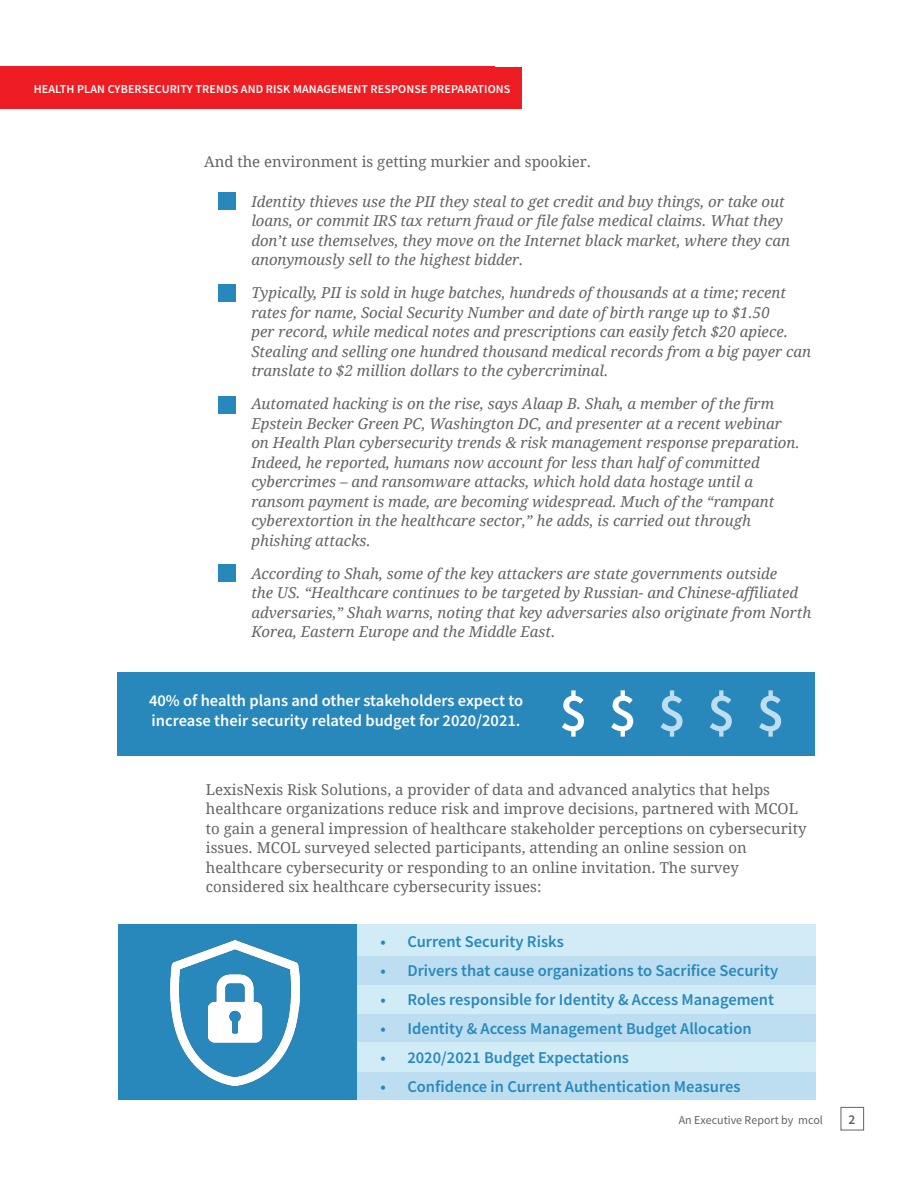
<style>
.page{position:relative;width:918px;height:1188px;background:#fff}
.page>*{position:absolute;margin:0;border:0;box-sizing:border-box;transform-origin:0 0}
.Content_-_Subhead{font:600 54px "Source Sans Pro";color:#bddef1}
.t1{font:600 16.5px "Source Sans Pro";color:#2988bb}
.Content_-_Subhead-2{font:600 16.5px/19.8px "Source Sans Pro";color:#fff}
.t2{font:italic 15px/19.5px "Droid Serif";color:#636366}
.Content_-_Subhead-3{font:15px/19.5px "Droid Serif";color:#636366}
.DESCRIPTOR_FLAG_-_LE{font:600 15px "Source Sans Pro";letter-spacing:.01em;color:#fff}
.t3{font:600 13.5px "Source Sans Pro";color:#636366}
.DESCRIPTOR_FLAG_-_LE-2{font:600 12px "Source Sans Pro";letter-spacing:.01em;color:#fff}
.Footer_Title_-_Right{font:12px "Source Sans Pro";color:#636366}
.s1{color:#fff}
</style>
<div class="page">
<div style="left:841px;top:1107px;width:23px;height:23px;border:1px solid #636366"></div>
<div style="left:118px;top:672px;width:697px;height:84px;background:#2988bb"></div>
<div style="left:219px;top:192px;width:17px;height:17px;background:#2988bb"></div>
<div style="left:219px;top:284px;width:17px;height:18px;background:#2988bb"></div>
<div style="left:219px;top:396px;width:17px;height:17px;background:#2988bb"></div>
<div style="left:118px;top:1072px;width:697px;height:27px;background:#bddef1"></div>
<div style="left:118px;top:1042px;width:697px;height:30px;background:#d1ebf7"></div>
<div style="left:118px;top:924px;width:697px;height:32px;background:#d1ebf7"></div>
<div style="left:118px;top:956px;width:697px;height:30px;background:#bddef1"></div>
<div style="left:118px;top:985px;width:697px;height:30px;background:#d1ebf7"></div>
<div style="left:118px;top:1014px;width:697px;height:28px;background:#bddef1"></div>
<div style="left:118px;top:924px;width:238px;height:175px;background:#2988bb"></div>
<img style="left:170px;top:940px;width:130px;height:146px">
<div style="left:219px;top:565px;width:17px;height:17px;background:#2988bb"></div>
<div style="left:0;top:67px;width:495px;height:41px;background:#ee1d23"></div>
<div style="left:0;top:68px;width:522px;height:41px;background:#ee1d23"></div>
<p class="DESCRIPTOR_FLAG_-_LE" style="left:54px;top:78px;width:412px">CYBERSECURITY: BALANCING RISK AND MEMBER ENGAGEMENT</p>
<p class="DESCRIPTOR_FLAG_-_LE-2" style="left:34px;top:81px;width:478px">HEALTH PLAN CYBERSECURITY TRENDS AND RISK MANAGEMENT RESPONSE PREPARATIONS</p>
<p class="Content_-_Subhead-3" style="left:204px;top:152px;width:389px">And the environment is getting murkier and spookier.</p>
<p class="t2" style="left:251px;top:192px;width:540px;text-indent:-27px">• Identity thieves use the PII they steal to get credit and buy things, or take out loans, or commit IRS tax return fraud or file false medical claims. What they don’t use themselves, they move on the Internet black market, where they can anonymously sell to the highest bidder.</p>
<p class="t2" style="left:251px;top:283px;width:561px;text-indent:-27px">• Typically, PII is sold in huge batches, hundreds of thousands at a time; recent rates for name, Social Security Number and date of birth range up to $1.50<br>per record, while medical notes and prescriptions can easily fetch $20 apiece.<br>Stealing and selling one hundred thousand medical records from a big payer can translate to $2 million dollars to the cybercriminal.</p>
<p class="t2" style="left:251px;top:394px;width:550px;text-indent:-27px">• Automated hacking is on the rise, says Alaap B. Shah, a member of the firm Epstein Becker Green PC, Washington DC, and presenter at a recent webinar on Health Plan cybersecurity trends &amp; risk management response preparation.<br>Indeed, he reported, humans now account for less than half of committed cybercrimes – and ransomware attacks, which hold data hostage until a ransom payment is made, are becoming widespread. Much of the “rampant cyberextortion in the healthcare sector,” he adds, is carried out through phishing attacks.</p>
<p class="t2" style="left:251px;top:564px;width:562px;text-indent:-27px">• According to Shah, some of the key attackers are state governments outside<br>the US. “Healthcare continues to be targeted by Russian- and Chinese-affiliated adversaries,” Shah warns, noting that key adversaries also originate from North Korea, Eastern Europe and the Middle East.</p>
<p class="Content_-_Subhead-2" style="left:149px;top:691px;width:376px">40% of health plans and other stakeholders expect to increase their security related budget for 2020/2021.</p>
<p class="Content_-_Subhead" style="left:560px;top:677px;width:226px"><span class="s1">$ $</span> $ $ $</p>
<p class="Content_-_Subhead-3" style="left:206px;top:779px;width:602px">LexisNexis Risk Solutions, a provider of data and advanced analytics that helps healthcare organizations reduce risk and improve decisions, partnered with MCOL to gain a general impression of healthcare stakeholder perceptions on cybersecurity issues. MCOL surveyed selected participants, attending an online session on healthcare cybersecurity or responding to an online invitation. The survey considered six healthcare cybersecurity issues:</p>
<p class="t1" style="left:380px;top:931px;width:185px">• Current Security Risks</p>
<p class="t1" style="left:380px;top:960px;width:399px">• Drivers that cause organizations to Sacrifice Security</p>
<p class="t1" style="left:380px;top:989px;width:395px">• Roles responsible for Identity &amp; Access Management</p>
<p class="t1" style="left:380px;top:1018px;width:373px">• Identity &amp; Access Management Budget Allocation</p>
<p class="t1" style="left:380px;top:1047px;width:250px">• 2020/2021 Budget Expectations</p>
<p class="t1" style="left:380px;top:1075px;width:362px">• Confidence in Current Authentication Measures</p>
<p class="Footer_Title_-_Right" style="left:679px;top:1113px;width:146px">An Executive Report by mcol</p>
<p class="t3" style="left:848px;top:1110px;width:8px">2</p>
</div>
